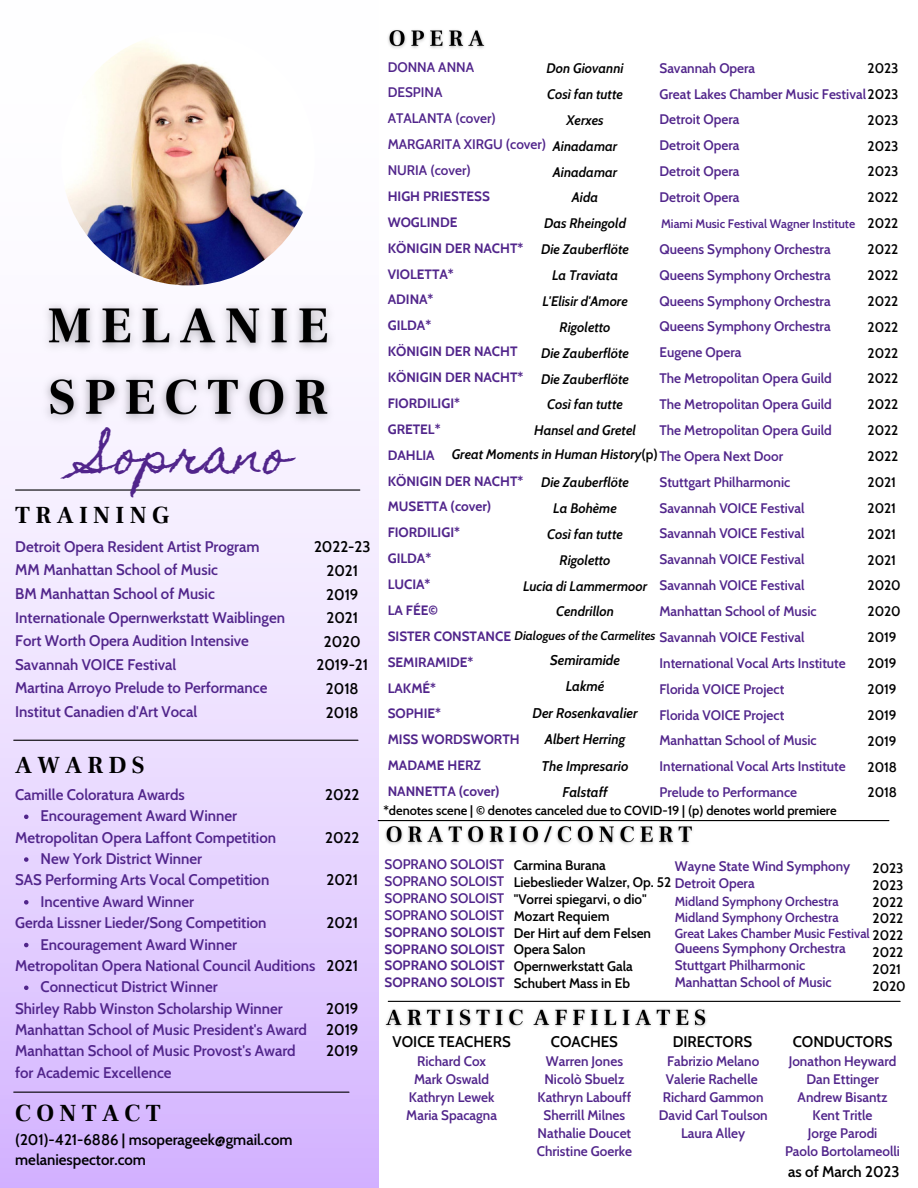
<style>
.page{position:relative;width:918px;height:1188px;background:#fff}
.page>*{position:absolute;margin:0;border:0;box-sizing:border-box;transform-origin:0 0}
.t1{font:48px "Homemade Apple";color:#51258b}
.t2{font:700 24px "Frank Ruhl Libre";letter-spacing:.22em;color:#000}
.t3{font:600 15px/23.7px "Cabin";color:#51258b}
.t4{font:600 15px/23.7px "Cabin";color:#000;text-align:center}
.t5{font:italic 600 13.8px/26.5px "Cabin";color:#000;text-align:center}
.t6{font:600 13.5px/25.8px "Cabin";color:#51258b}
.t7{font:700 13.5px/25.8px "Cabin";color:#51258b}
.t8{font:italic 600 13.5px/25.8px "Cabin";color:#000;text-align:center}
.t9{font:600 13.5px/25.8px "Cabin";color:#000}
.t10{font:600 12.75px/15.9px "Cabin";color:#51258b}
.t11{font:600 12.75px "Cabin";color:#000}
.t12{font:italic 600 12.3px "Cabin";color:#000}
.t13{font:600 12px "Cabin";color:#51258b}
.s1{font-weight:700;font-style:normal;font-size:13.5px;color:#51258b}
.s2{color:#000}
.s3{font-style:normal}
</style>
<div class="page">
<div style="left:0;top:0;width:379px;height:1188px;background:linear-gradient(to bottom,#fff,#d9bcff)"></div>
<img style="left:61px;top:32px;width:254px;height:253px;border-radius:50%">
<hr style="left:16px;top:489px;width:344px;height:2px;background:#000">
<img style="left:33px;top:282px;width:320px;height:167px">
<hr style="left:14px;top:740px;width:344px;height:1px;background:#000">
<svg style="left:24px;top:815px;width:5px;height:4px"></svg>
<svg style="left:24px;top:857px;width:5px;height:5px"></svg>
<svg style="left:24px;top:900px;width:5px;height:5px"></svg>
<svg style="left:24px;top:943px;width:5px;height:4px"></svg>
<svg style="left:24px;top:986px;width:5px;height:4px"></svg>
<hr style="left:14px;top:1092px;width:335px;height:1px;background:#000">
<img style="left:388px;top:30px;width:97px;height:19px">
<hr style="left:378px;top:820px;width:511px;height:1px;background:#000">
<img style="left:380px;top:821px;width:319px;height:24px">
<hr style="left:388px;top:1001px;width:512px;height:1px;background:#000">
<img style="left:385px;top:1000px;width:327px;height:27px">
<h1 class="t1" style="left:86px;top:427px;width:205px">Soprano</h1>
<h2 class="t2" style="left:15px;top:500px;width:156px">TRAINING</h2>
<p class="t3" style="left:15px;top:535px;width:271px">Detroit Opera Resident Artist Program MM Manhattan School of Music<br>BM Manhattan School of Music Internationale Opernwerkstatt Waiblingen Fort Worth Opera Audition Intensive Savannah VOICE Festival<br>Martina Arroyo Prelude to Performance Institut Canadien d'Art Vocal</p>
<p class="t4" style="left:314px;top:535px;width:58px">2022-23<br>2021<br>2019<br>2021<br>2020<br>2019-21<br>2018<br>2018</p>
<h2 class="t2" style="left:15px;top:750px;width:131px">AWARDS</h2>
<p class="t3" style="left:41px;top:804px;width:198px">Encouragement Award Winner</p>
<p class="t3" style="left:41px;top:847px;width:163px">New York District Winner</p>
<p class="t3" style="left:41px;top:890px;width:155px">Incentive Award Winner</p>
<p class="t3" style="left:41px;top:932px;width:198px">Encouragement Award Winner</p>
<p class="t3" style="left:41px;top:975px;width:179px">Connecticut District Winner</p>
<p class="t3" style="left:15px;top:783px;width:171px">Camille Coloratura Awards</p>
<p class="t3" style="left:15px;top:825px;width:263px">Metropolitan Opera Laffont Competition</p>
<p class="t3" style="left:15px;top:868px;width:256px">SAS Performing Arts Vocal Competition</p>
<p class="t3" style="left:15px;top:911px;width:253px">Gerda Lissner Lieder/Song Competition</p>
<p class="t3" style="left:15px;top:954px;width:302px">Metropolitan Opera National Council Auditions</p>
<p class="t3" style="left:15px;top:998px;width:294px;line-height:21.3px">Shirley Rabb Winston Scholarship Winner Manhattan School of Music President's Award Manhattan School of Music Provost's Award for Academic Excellence</p>
<p class="t4" style="left:325px;top:783px;width:36px">2022</p>
<p class="t4" style="left:325px;top:825px;width:36px">2022</p>
<p class="t4" style="left:327px;top:868px;width:33px">2021</p>
<p class="t4" style="left:327px;top:911px;width:33px">2021</p>
<p class="t4" style="left:327px;top:954px;width:33px">2021</p>
<p class="t4" style="left:326px;top:998px;width:34px;line-height:21.3px;text-align:justify">2019<br>2019<br>2019</p>
<h2 class="t2" style="left:15px;top:1098px;width:147px">CONTACT</h2>
<p class="t4" style="left:15px;top:1129px;width:279px;line-height:20.2px;text-align:left">(201)-421-6886 | msoperageek@gmail.com melaniespector.com</p>
<p class="t6" style="left:388px;top:54px;width:160px">DONNA ANNA<br>DESPINA<br>ATALANTA (cover)<br>MARGARITA XIRGU (cover)<br>NURIA (cover)</p>
<p class="t7" style="left:388px;top:183px;width:137px">HIGH PRIESTESS<br>WOGLINDE<br>KÖNIGIN DER NACHT*<br>VIOLETTA*<br>ADINA*<br>GILDA*<br>KÖNIGIN DER NACHT<br>KÖNIGIN DER NACHT*<br>FIORDILIGI*<br>GRETEL*<br>DAHLIA<br>KÖNIGIN DER NACHT*<br>MUSETTA (cover)<br>FIORDILIGI*<br>GILDA*<br>LUCIA*<br>LA FÉE©</p>
<p class="t12" style="left:388px;top:629px;width:269px"><span class="s1">SISTER CONSTANCE</span> Dialogues of the Carmelites</p>
<p class="t7" style="left:388px;top:649px;width:134px">SEMIRAMIDE*<br>LAKMÉ*<br>SOPHIE*<br>MISS WORDSWORTH<br>MADAME HERZ<br>NANNETTA (cover)</p>
<p class="t5" style="left:532px;top:647px;width:107px">Semiramide<br>Lakmé<br>Der Rosenkavalier<br>Albert Herring<br>The Impresario<br>Falstaff</p>
<p class="t6" style="left:660px;top:55px;width:241px">Savannah Opera<br>Great Lakes Chamber Music Festival<span class="s2">2023<br></span>Detroit Opera<br>Detroit Opera<br>Detroit Opera<br>Detroit Opera</p>
<p class="t6" style="left:660px;top:236px;width:188px">Queens Symphony Orchestra<br>Queens Symphony Orchestra<br>Queens Symphony Orchestra<br>Queens Symphony Orchestra<br>Eugene Opera<br>The Metropolitan Opera Guild<br>The Metropolitan Opera Guild<br>The Metropolitan Opera Guild<br>The Opera Next Door<br>Stuttgart Philharmonic<br>Savannah VOICE Festival<br>Savannah VOICE Festival<br>Savannah VOICE Festival<br>Savannah VOICE Festival<br>Manhattan School of Music<br>Savannah VOICE Festival<br>International Vocal Arts Institute<br>Florida VOICE Project<br>Florida VOICE Project<br>Manhattan School of Music<br>International Vocal Arts Institute<br>Prelude to Performance</p>
<p class="t9" style="left:868px;top:55px;width:33px">2023</p>
<p class="t8" style="left:534px;top:55px;width:103px">Don Giovanni<br>Così fan tutte<br>Xerxes<br>Ainadamar<br>Ainadamar<br>Aida<br>Das Rheingold<br>Die Zauberflöte<br>La Traviata<br>L'Elisir d'Amore<br>Rigoletto<br>Die Zauberflöte<br>Die Zauberflöte<br>Così fan tutte<br>Hansel and Gretel</p>
<p class="t9" style="left:868px;top:107px;width:35px">2023<br>2023<br>2023<br>2022<br>2022<br>2022<br>2022<br>2022<br>2022<br>2022<br>2022<br>2022<br>2022<br>2022<br>2021<br>2021<br>2021<br>2021<br>2020<br>2020<br>2019<br>2019<br>2019<br>2019<br>2019<br>2018<br>2018</p>
<p class="t13" style="left:661px;top:216px;width:196px">Miami Music Festival Wagner Institute</p>
<p class="t8" style="left:452px;top:442px;width:208px">Great Moments in Human History<span class="s3">(p)</span></p>
<p class="t8" style="left:523px;top:469px;width:126px">Die Zauberflöte<br>La Bohème<br>Così fan tutte<br>Rigoletto<br>Lucia di Lammermoor<br>Cendrillon</p>
<p class="t11" style="left:383px;top:802px;width:455px">*denotes scene | © denotes canceled due to COVID-19 | (p) denotes world premiere</p>
<p class="t6" style="left:385px;top:856px;width:121px;line-height:16.8px;text-align:justify">SOPRANO SOLOIST SOPRANO SOLOIST SOPRANO SOLOIST SOPRANO SOLOIST</p>
<p class="t7" style="left:385px;top:923px;width:122px;line-height:16.8px;text-align:justify">SOPRANO SOLOIST SOPRANO SOLOIST SOPRANO SOLOIST SOPRANO SOLOIST</p>
<p class="t9" style="left:514px;top:852px;width:94px">Carmina Burana</p>
<p class="t9" style="left:514px;top:891px;width:139px;line-height:16.8px">"Vorrei spiegarvi, o dio"<br>Mozart Requiem<br>Der Hirt auf dem Felsen<br>Opera Salon<br>Opernwerkstatt Gala<br>Schubert Mass in Eb</p>
<p class="t6" style="left:514px;top:858px;width:338px;line-height:16px;text-indent:161px">Wayne State Wind Symphony<br><span class="s2">Liebeslieder Walzer, Op. 52</span> Detroit Opera</p>
<p class="t10" style="left:675px;top:893px;width:197px">Midland Symphony Orchestra<br>Midland Symphony Orchestra<br>Great Lakes Chamber Music Festival</p>
<p class="t6" style="left:675px;top:939px;width:172px;line-height:17px">Queens Symphony Orchestra<br>Stuttgart Philharmonic<br>Manhattan School of Music</p>
<p class="t9" style="left:873px;top:860px;width:35px;line-height:16.8px">2023<br>2023<br>2022<br>2022<br>2022<br>2022<br>2021<br>2020</p>
<p class="t4" style="left:393px;top:1029px;width:120px">VOICE TEACHERS</p>
<p class="t4" style="left:551px;top:1029px;width:69px">COACHES</p>
<p class="t4" style="left:673px;top:1029px;width:81px">DIRECTORS</p>
<p class="t4" style="left:793px;top:1029px;width:101px">CONDUCTORS</p>
<p class="t6" style="left:406px;top:1052px;width:92px;line-height:18px;text-align:center">Richard Cox<br>Mark Oswald<br>Kathryn Lewek<br>Maria Spacagna</p>
<p class="t6" style="left:537px;top:1052px;width:97px;line-height:18px;text-align:center">Warren Jones<br>Nicolò Sbuelz<br>Kathryn Labouff<br>Sherrill Milnes<br>Nathalie Doucet<br>Christine Goerke</p>
<p class="t6" style="left:659px;top:1052px;width:111px;line-height:18px;text-align:center">Fabrizio Melano<br>Valerie Rachelle<br>Richard Gammon<br>David Carl Toulson<br>Laura Alley</p>
<p class="t6" style="left:785px;top:1052px;width:116px;line-height:18px;text-align:center">Jonathon Heyward<br>Dan Ettinger<br>Andrew Bisantz<br>Kent Tritle<br>Jorge Parodi<br>Paolo Bortolameolli</p>
<p class="t4" style="left:788px;top:1160px;width:113px">as of March 2023</p>
</div>
